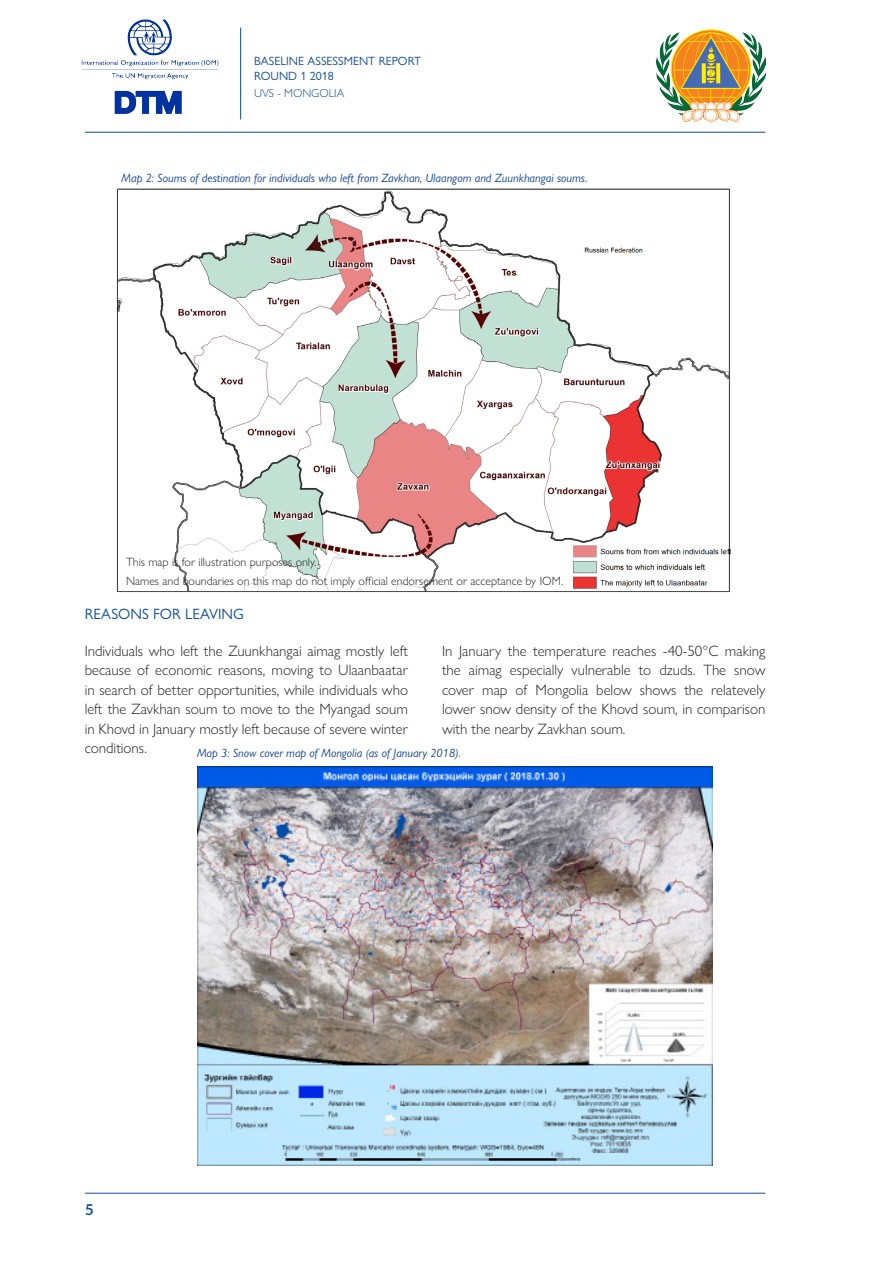
<style>
.page{position:relative;width:893px;height:1263px;background:#fff}
.page>*{position:absolute;margin:0;border:0;box-sizing:border-box;transform-origin:0 0}
.body_text_new{font:300 15px/19.5px "Gill Sans Nova";color:#231f20;text-align:justify}
.HEADING_1_NEW{font:15px "Gill Sans Nova";color:#0d4c9b}
.t1{font:700 15px "Lato";color:#0d4c9b}
.t2{font:italic 12px "Gill Sans Nova";color:#0b4199}
.body_text_new-2{font:300 12px/19.5px "Gill Sans Nova";color:#231f20}
.t3{font:12px/14.4px "Gill Sans Nova";color:#0d4c9b}
.t4{font:300 11.55px "Gill Sans Nova";color:#0d4c9b}
</style>
<div class="page">
<hr style="left:240px;top:28px;width:1px;height:91px;background:#0d4c9b">
<hr style="left:85px;top:132px;width:680px;height:1px;background:#0d4c9b">
<hr style="left:85px;top:1193px;width:680px;height:1px;background:#0d4c9b">
<img style="left:81px;top:19px;width:138px;height:95px">
<img style="left:656px;top:29px;width:109px;height:93px">
<img style="left:197px;top:767px;width:515px;height:398px">
<img style="left:116px;top:188px;width:616px;height:404px">
<p class="t3" style="left:254px;top:54px;width:169px">BASELINE ASSESSMENT REPORT<br>ROUND 1 2018</p>
<p class="t4" style="left:254px;top:86px;width:92px">UVS - MONGOLIA</p>
<p class="t2" style="left:122px;top:170px;width:468px">Map 2: Soums of destination for individuals who left from Zavkhan, Ulaangom and Zuunkhangai soums.</p>
<p class="body_text_new-2" style="left:126px;top:552px;width:439px">This map is for illustration purposes only.<br>Names and boundaries on this map do not imply official endorsement or acceptance by IOM.</p>
<p class="HEADING_1_NEW" style="left:85px;top:605px;width:161px">REASONS FOR LEAVING</p>
<p class="body_text_new" style="left:85px;top:640px;width:325px">Individuals who left the Zuunkhangai aimag mostly left because of economic reasons, moving to Ulaanbaatar in search of better opportunities, while individuals who left the Zavkhan soum to move to the Myangad soum in Khovd in January mostly left because of severe winter conditions.</p>
<p class="body_text_new" style="left:442px;top:640px;width:325px">In January the temperature reaches -40-50°C making the aimag especially vulnerable to dzuds. The snow cover map of Mongolia below shows the relatevely lower snow density of the Khovd soum, in comparison with the nearby Zavkhan soum.</p>
<p class="t2" style="left:197px;top:746px;width:265px">Map 3: Snow cover map of Mongolia (as of January 2018).</p>
<p class="t1" style="left:85px;top:1200px;width:10px">5</p>
</div>
